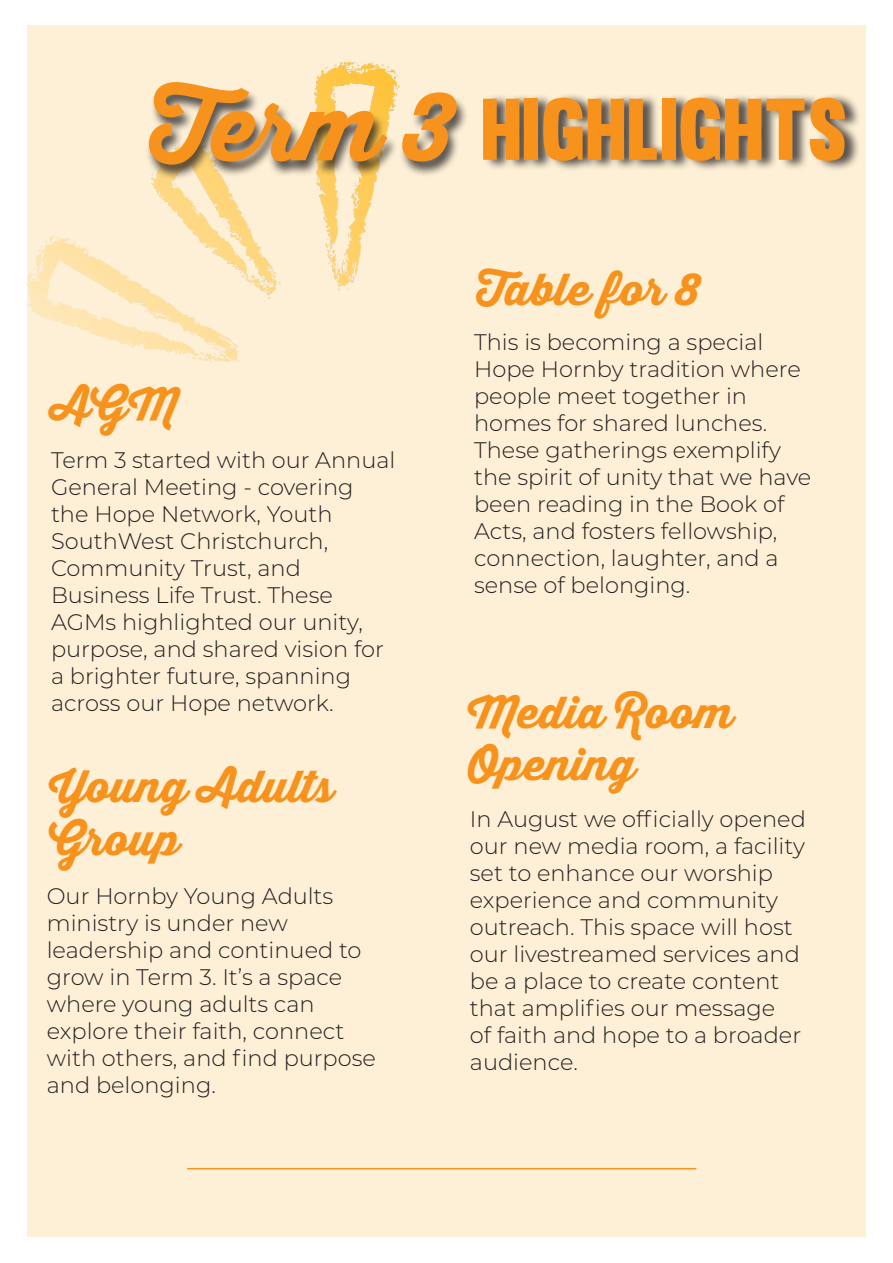
<style>
.page{position:relative;width:893px;height:1263px;background:#fff}
.page>*{position:absolute;margin:0;border:0;box-sizing:border-box;transform-origin:0 0}
.t1{font:85.5px "Muro";color:#f7931d}
.t2{font:43.5px/52.2px "Thirsty Script Extrabold Demo";color:#f7931d}
.t3{font:300 22.5px/27px "Montserrat";color:#231f20}
.s1{font-family:"Thirsty Script Extrabold Demo";font-size:93px}
</style>
<div class="page">
<div style="left:27px;top:26px;width:839px;height:1211px;background:#fef0d6"></div>
<img style="left:26px;top:61px;width:372px;height:302px">
<div style="left:145px;top:82px;width:324px;height:99px;background:#231f20;opacity:.75"></div>
<div style="left:483px;top:92px;width:378px;height:80px;background:#231f20;opacity:.75"></div>
<hr style="left:187px;top:1168px;width:509px;height:1px;background:#f7931d">
<p class="t1" style="left:149px;top:78px;width:700px"><span class="s1">Term 3</span> highlights</p>
<p class="t2" style="left:51px;top:377px;width:128px">AGM</p>
<p class="t3" style="left:51px;top:446px;width:346px">Term 3 started with our Annual<br>General Meeting - covering the Hope Network, Youth<br>SouthWest Christchurch,<br>Community Trust, and<br>Business Life Trust. These<br>AGMs highlighted our unity, purpose, and shared vision for a brighter future, spanning across our Hope network.</p>
<p class="t2" style="left:49px;top:760px;width:286px">Young Adults<br>Group</p>
<p class="t3" style="left:47px;top:882px;width:331px">Our Hornby Young Adults ministry is under new leadership and continued to grow in Term 3. It’s a space where young adults can explore their faith, connect with others, and find purpose and belonging.</p>
<p class="t2" style="left:476px;top:263px;width:226px">Table for 8</p>
<p class="t3" style="left:474px;top:328px;width:339px">This is becoming a special<br>Hope Hornby tradition where people meet together in homes for shared lunches.<br>These gatherings exemplify the spirit of unity that we have been reading in the Book of<br>Acts, and fosters fellowship, connection, laughter, and a sense of belonging.</p>
<p class="t2" style="left:468px;top:686px;width:267px">Media Room<br>Opening</p>
<p class="t3" style="left:470px;top:805px;width:338px">In August we officially opened our new media room, a facility set to enhance our worship experience and community outreach. This space will host our livestreamed services and be a place to create content that amplifies our message<br>of faith and hope to a broader audience.</p>
</div>
